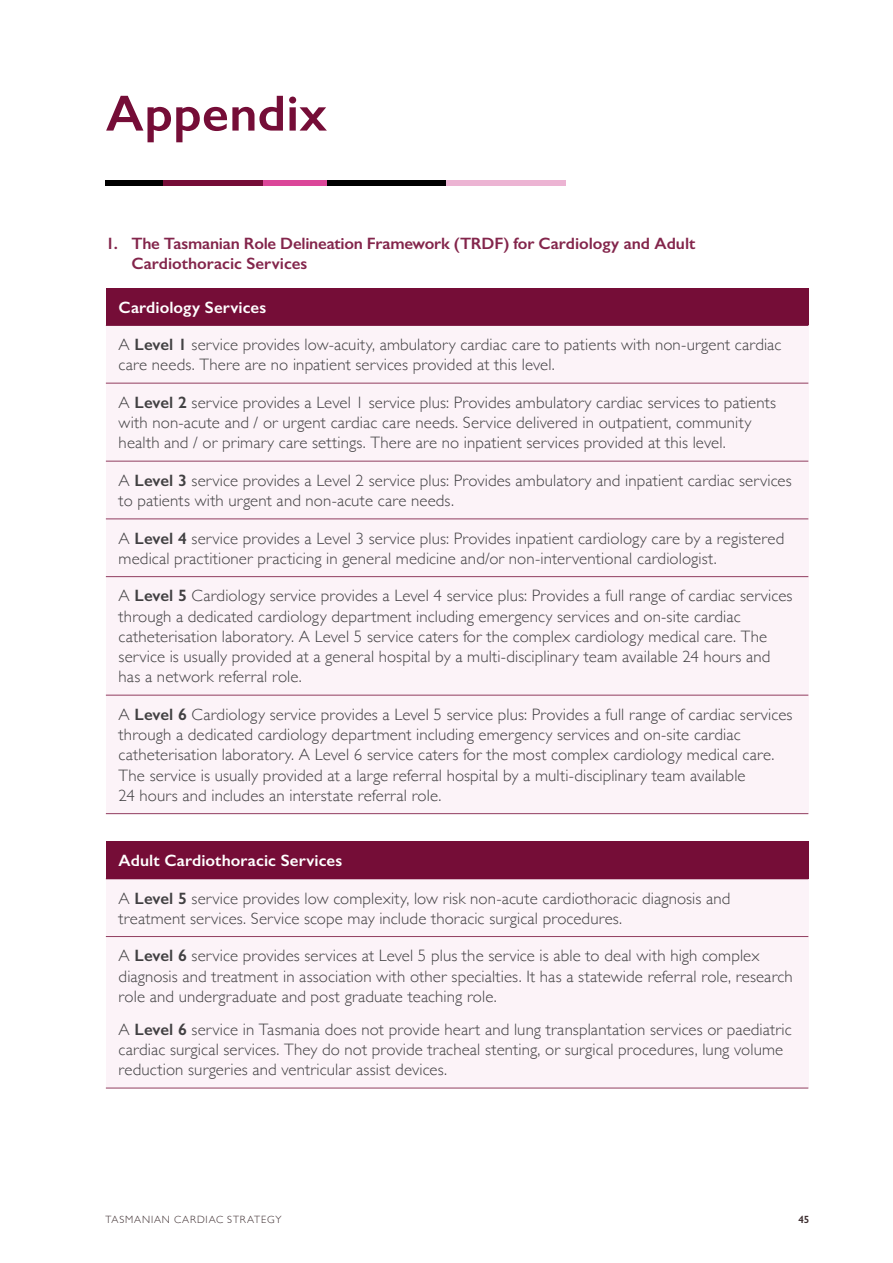
<style>
.page{position:relative;width:893px;height:1263px;background:#fff}
.page>*{position:absolute;margin:0;border:0;box-sizing:border-box;transform-origin:0 0}
.t1{font:600 51px "Gill Sans";letter-spacing:.005em;color:#750d37}
.t2{font:300 16.5px/20.2px "Gill Sans";letter-spacing:.005em;color:#414042}
.t3{font:600 16.5px/20.2px "Gill Sans";letter-spacing:-.005em;color:#83254b}
.t4{font:600 16.5px "Gill Sans";letter-spacing:.005em;color:#fff}
.t5{font:300 10.5px "Gill Sans";letter-spacing:.08em;color:#3d2e30}
.t6{font:600 10.5px "Gill Sans";color:#3d2e30}
.s1{font-weight:600}
</style>
<div class="page">
<div style="left:106px;top:180px;width:57px;height:6px;background:#000"></div>
<div style="left:163px;top:180px;width:101px;height:6px;background:#750d37"></div>
<div style="left:264px;top:180px;width:63px;height:6px;background:#db4699"></div>
<div style="left:327px;top:180px;width:119px;height:6px;background:#000"></div>
<div style="left:446px;top:180px;width:119px;height:6px;background:#ecb4d3"></div>
<div style="left:106px;top:288px;width:702px;height:37px;background:#750d37"></div>
<div style="left:106px;top:325px;width:702px;height:58px;background:#fcf3f8"></div>
<div style="left:106px;top:383px;width:702px;height:78px;background:#fcf3f8"></div>
<div style="left:106px;top:461px;width:702px;height:58px;background:#fcf3f8"></div>
<div style="left:106px;top:519px;width:702px;height:58px;background:#fcf3f8"></div>
<div style="left:106px;top:577px;width:702px;height:118px;background:#fcf3f8"></div>
<div style="left:106px;top:695px;width:702px;height:119px;background:#fcf3f8"></div>
<hr style="left:106px;top:325px;width:702px;height:1px;background:#750d37">
<hr style="left:106px;top:383px;width:702px;height:1px;background:#913d5f">
<hr style="left:106px;top:461px;width:702px;height:1px;background:#913d5f">
<hr style="left:106px;top:518px;width:702px;height:1px;background:#913d5f">
<hr style="left:106px;top:576px;width:702px;height:1px;background:#913d5f">
<hr style="left:106px;top:695px;width:702px;height:1px;background:#913d5f">
<hr style="left:106px;top:813px;width:702px;height:1px;background:#913d5f">
<div style="left:106px;top:841px;width:702px;height:38px;background:#750d37"></div>
<div style="left:106px;top:879px;width:702px;height:57px;background:#fcf3f8"></div>
<div style="left:106px;top:936px;width:702px;height:152px;background:#fcf3f8"></div>
<hr style="left:106px;top:936px;width:702px;height:1px;background:#913d5f">
<hr style="left:106px;top:1088px;width:702px;height:1px;background:#913d5f">
<h1 class="t1" style="left:106px;top:82px;width:223px">Appendix</h1>
<p class="t3" style="left:131px;top:233px;width:565px;text-indent:-26px">1. The Tasmanian Role Delineation Framework (TRDF) for Cardiology and Adult<br>Cardiothoracic Services</p>
<p class="t4" style="left:119px;top:297px;width:149px">Cardiology Services</p>
<p class="t2" style="left:119px;top:334px;width:664px">A <span class="s1">Level 1</span> service provides low-acuity, ambulatory cardiac care to patients with non-urgent cardiac care needs. There are no inpatient services provided at this level.</p>
<p class="t2" style="left:119px;top:392px;width:659px">A <span class="s1">Level 2</span> service provides a Level 1 service plus: Provides ambulatory cardiac services to patients with non-acute and / or urgent cardiac care needs. Service delivered in outpatient, community health and / or primary care settings. There are no inpatient services provided at this level.</p>
<p class="t2" style="left:119px;top:469px;width:674px">A <span class="s1">Level 3</span> service provides a Level 2 service plus: Provides ambulatory and inpatient cardiac services to patients with urgent and non-acute care needs.</p>
<p class="t2" style="left:119px;top:527px;width:667px">A <span class="s1">Level 4</span> service provides a Level 3 service plus: Provides inpatient cardiology care by a registered medical practitioner practicing in general medicine and/or non-interventional cardiologist.</p>
<p class="t2" style="left:119px;top:585px;width:675px">A <span class="s1">Level 5</span> Cardiology service provides a Level 4 service plus: Provides a full range of cardiac services through a dedicated cardiology department including emergency services and on-site cardiac catheterisation laboratory. A Level 5 service caters for the complex cardiology medical care. The service is usually provided at a general hospital by a multi-disciplinary team available 24 hours and has a network referral role.</p>
<p class="t2" style="left:119px;top:703px;width:675px">A <span class="s1">Level 6</span> Cardiology service provides a Level 5 service plus: Provides a full range of cardiac services through a dedicated cardiology department including emergency services and on-site cardiac catheterisation laboratory. A Level 6 service caters for the most complex cardiology medical care.<br>The service is usually provided at a large referral hospital by a multi-disciplinary team available<br>24 hours and includes an interstate referral role.</p>
<p class="t4" style="left:119px;top:850px;width:225px">Adult Cardiothoracic Services</p>
<p class="t2" style="left:119px;top:887px;width:613px">A <span class="s1">Level 5</span> service provides low complexity, low risk non-acute cardiothoracic diagnosis and treatment services. Service scope may include thoracic surgical procedures.</p>
<p class="t2" style="left:119px;top:945px;width:676px">A <span class="s1">Level 6</span> service provides services at Level 5 plus the service is able to deal with high complex diagnosis and treatment in association with other specialties. It has a statewide referral role, research role and undergraduate and post graduate teaching role.</p>
<p class="t2" style="left:119px;top:1018px;width:675px">A <span class="s1">Level 6</span> service in Tasmania does not provide heart and lung transplantation services or paediatric cardiac surgical services. They do not provide tracheal stenting, or surgical procedures, lung volume reduction surgeries and ventricular assist devices.</p>
<p class="t5" style="left:105px;top:1211px;width:178px">TASMANIAN CARDIAC STRATEGY</p>
<p class="t6" style="left:798px;top:1213px;width:13px">45</p>
</div>
